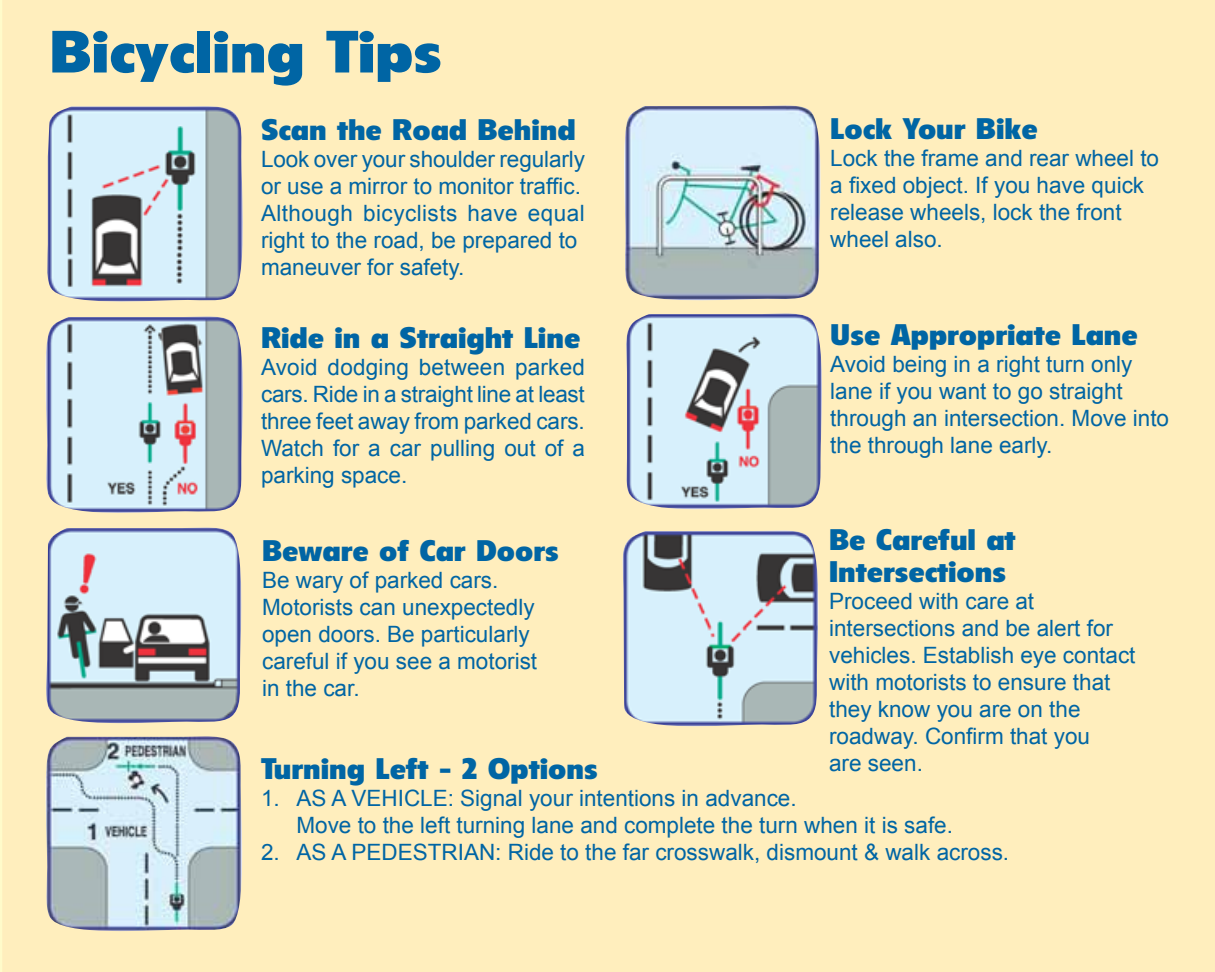
<style>
.page{position:relative;width:1215px;height:972px;background:#ffeebd}
.page>*{position:absolute;margin:0;border:0;box-sizing:border-box;transform-origin:0 0}
.t1{font:900 condensed 58.5px "Flyer LT Std";color:#0065a4;scale:1.25 1}
.t2{font:900 condensed 29.25px/31.5px "Flyer LT Std";color:#0065a4;scale:1.2 1}
.t3{font:22.5px/27px "Arial";color:#0065a4}
</style>
<div class="page">
<img style="left:41px;top:316px;width:208px;height:204px">
<img style="left:621px;top:530px;width:203px;height:204px">
<img style="left:42px;top:736px;width:206px;height:202px">
<img style="left:44px;top:528px;width:203px;height:202px">
<img style="left:45px;top:106px;width:203px;height:202px">
<img style="left:621px;top:106px;width:205px;height:200px">
<img style="left:624px;top:314px;width:204px;height:198px">
<p class="t1" style="left:50px;top:17px;width:315px">Bicycling Tips</p>
<p class="t2" style="left:261px;top:115px;width:264px">Scan the Road Behind</p>
<p class="t3" style="left:261px;top:146px;width:325px">Look over your shoulder regularly or use a mirror to monitor traffic.<br>Although bicyclists have equal right to the road, be prepared to maneuver for safety.</p>
<p class="t2" style="left:261px;top:322px;width:268px">Ride in a Straight Line</p>
<p class="t3" style="left:261px;top:353px;width:326px;text-align:justify">Avoid dodging between parked cars. Ride in a straight line at least three feet away from parked cars.<br>Watch for a car pulling out of a parking space.</p>
<p class="t2" style="left:830px;top:113px;width:174px">Lock Your Bike</p>
<p class="t3" style="left:830px;top:145px;width:330px">Lock the frame and rear wheel to a fixed object. If you have quick release wheels, lock the front wheel also.</p>
<p class="t2" style="left:830px;top:319px;width:258px">Use Appropriate Lane</p>
<p class="t3" style="left:830px;top:351px;width:340px">Avoid being in a right turn only lane if you want to go straight through an intersection. Move into the through lane early.</p>
<p class="t2" style="left:829px;top:524px;width:157px">Be Careful at<br>Intersections</p>
<p class="t3" style="left:829px;top:587px;width:308px">Proceed with care at intersections and be alert for vehicles. Establish eye contact with motorists to ensure that they know you are on the roadway. Confirm that you<br>are seen.</p>
<p class="t2" style="left:262px;top:535px;width:249px">Beware of Car Doors</p>
<p class="t3" style="left:262px;top:567px;width:277px">Be wary of parked cars.<br>Motorists can unexpectedly open doors. Be particularly careful if you see a motorist in the car.</p>
<p class="t2" style="left:261px;top:754px;width:282px">Turning Left - 2 Options</p>
<p class="t3" style="left:296px;top:785px;width:658px;text-indent:-35px">1. AS A VEHICLE: Signal your intentions in advance.<br>Move to the left turning lane and complete the turn when it is safe.</p>
<p class="t3" style="left:261px;top:839px;width:750px">2. AS A PEDESTRIAN: Ride to the far crosswalk, dismount &amp; walk across.</p>
</div>
